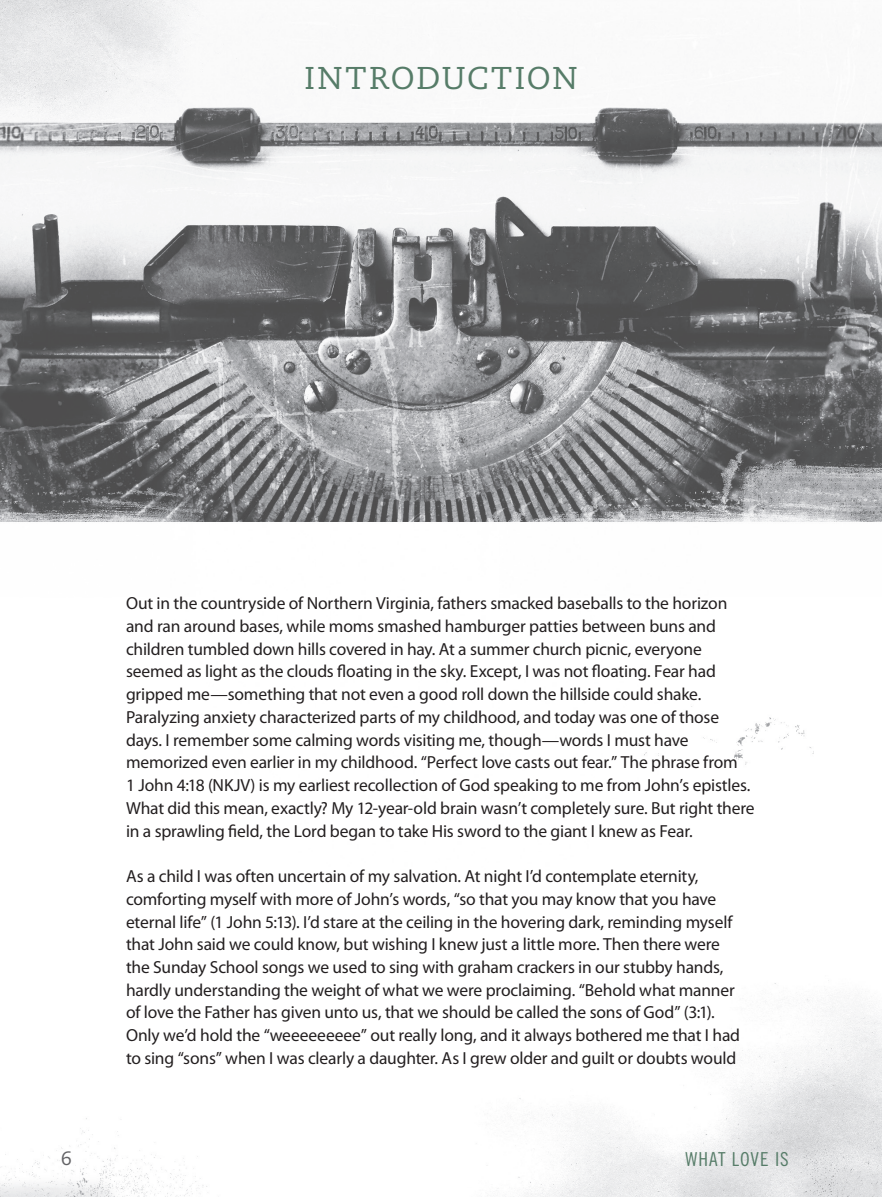
<style>
.page{position:relative;width:882px;height:1197px;background:#fff}
.page>*{position:absolute;margin:0;border:0;box-sizing:border-box;transform-origin:0 0}
.t1{font:31.5px "Caecilia LT Std";letter-spacing:.05em;color:#567c68}
.t2{font:19.25px "Trade Gothic LT Std Cn 18";letter-spacing:.045em;color:#567c68}
.t3{font:19.25px "Caecilia LT Std";color:#636366}
.t4{font:17.5px/22.8px "Myriad Pro";letter-spacing:-.01em;color:#231f20}
</style>
<div class="page">
<img style="left:0;top:0;width:882px;height:1197px">
<h1 class="t1" style="left:304px;top:59px;width:275px">INTRODUCTION</h1>
<p class="t4" style="left:126px;top:592px;width:630px">Out in the countryside of Northern Virginia, fathers smacked baseballs to the horizon and ran around bases, while moms smashed hamburger patties between buns and children tumbled down hills covered in hay. At a summer church picnic, everyone seemed as light as the clouds floating in the sky. Except, I was not floating. Fear had gripped me—something that not even a good roll down the hillside could shake.<br>Paralyzing anxiety characterized parts of my childhood, and today was one of those days. I remember some calming words visiting me, though—words I must have memorized even earlier in my childhood. “Perfect love casts out fear.” The phrase from<br>1 John 4:18 (NKJV) is my earliest recollection of God speaking to me from John’s epistles.<br>What did this mean, exactly? My 12-year-old brain wasn’t completely sure. But right there in a sprawling field, the Lord began to take His sword to the giant I knew as Fear.</p>
<p class="t4" style="left:126px;top:865px;width:616px">As a child I was often uncertain of my salvation. At night I’d contemplate eternity, comforting myself with more of John’s words, “so that you may know that you have eternal life” (1 John 5:13). I’d stare at the ceiling in the hovering dark, reminding myself that John said we could know, but wishing I knew just a little more. Then there were the Sunday School songs we used to sing with graham crackers in our stubby hands, hardly understanding the weight of what we were proclaiming. “Behold what manner of love the Father has given unto us, that we should be called the sons of God” (3:1).<br>Only we’d hold the “weeeeeeeee” out really long, and it always bothered me that I had to sing “sons” when I was clearly a daughter. As I grew older and guilt or doubts would</p>
<p class="t3" style="left:61px;top:1147px;width:12px">6</p>
<p class="t2" style="left:685px;top:1147px;width:105px">WHAT LOVE IS</p>
</div>
